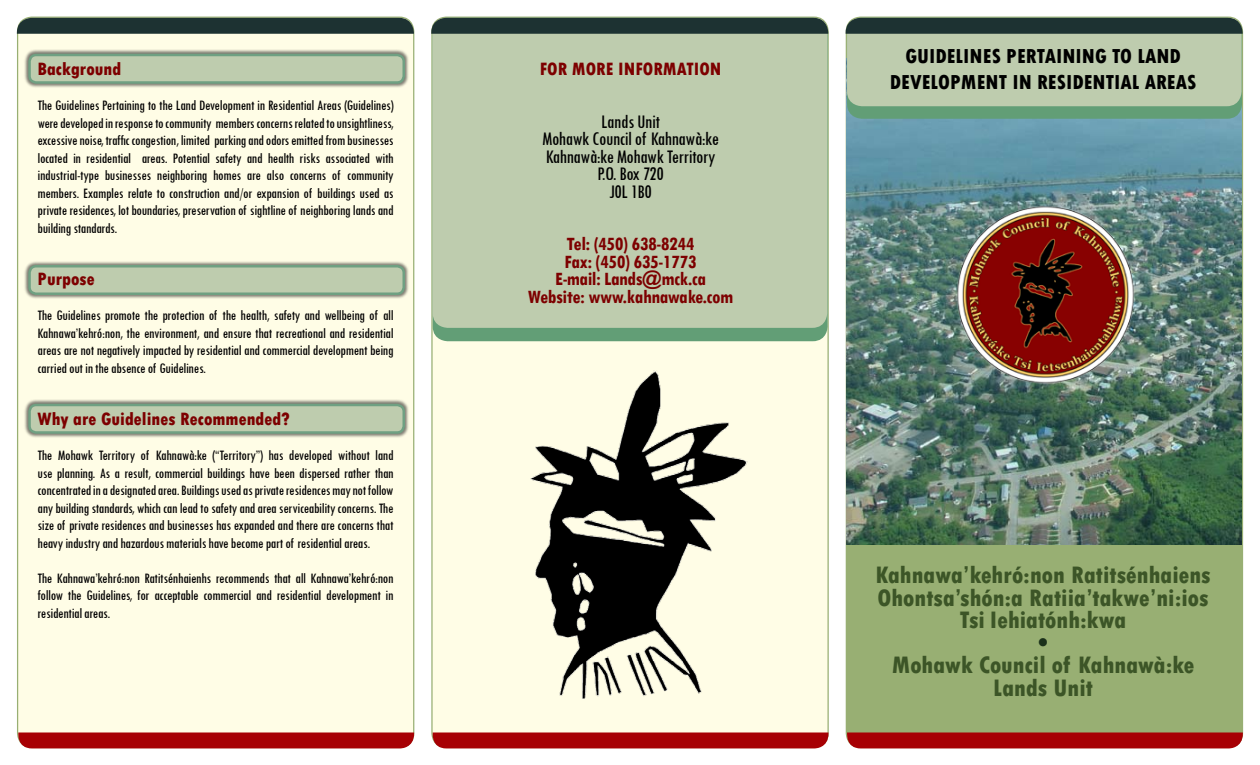
<style>
.page{position:relative;width:1260px;height:765px;background:#fff}
.page>*{position:absolute;margin:0;border:0;box-sizing:border-box;transform-origin:0 0}
.t1{font:800 condensed 25px/22.5px "Tw Cen";color:#3c5527;text-align:center}
.t2{font:800 condensed 25px "Tw Cen";color:#1a301a}
.t3{font:800 condensed 21.25px/25.5px "Tw Cen";color:#000}
.t4{font:700 condensed 20px/17.5px "Tw Cen";letter-spacing:-.02em;color:#7d0000;text-align:center}
.t5{font:condensed 20px/17.5px "Tw Cen";letter-spacing:-.02em;color:#000;text-align:center}
.t6{font:800 condensed 18.75px "Tw Cen";color:#7d0000}
.t7{font:condensed 15px/17.5px "Tw Cen";letter-spacing:-.02em;color:#000;text-align:justify}
</style>
<div class="page">
<div style="left:846px;top:489px;width:396px;height:243px;background:#98af73"></div>
<img style="left:847px;top:108px;width:395px;height:437px">
<div style="left:847px;top:18px;width:395px;height:101px;background:#629e76;border-radius:15px"></div>
<div style="left:847px;top:18px;width:395px;height:88px;background:#beccae;border-radius:15px"></div>
<svg style="left:846px;top:732px;width:397px;height:16px;background:#a7080a"></svg>
<svg style="left:846px;top:18px;width:397px;height:16px;background:#223636"></svg>
<div style="left:432px;top:17px;width:396px;height:731px;background:#fffde6;border-radius:14px"></div>
<div style="left:433px;top:18px;width:395px;height:323px;background:#629e76;border-radius:15px"></div>
<div style="left:433px;top:18px;width:394px;height:310px;background:#beccae;border-radius:15px"></div>
<svg style="left:431px;top:732px;width:397px;height:16px;background:#aa0b0e"></svg>
<svg style="left:431px;top:18px;width:397px;height:16px;background:#223636"></svg>
<div style="left:18px;top:17px;width:396px;height:731px;background:#fffde6;border-radius:14px"></div>
<div style="left:23px;top:49px;width:387px;height:39px;background:#000;opacity:.51"></div>
<div style="left:30px;top:55px;width:374px;height:27px;background:#beccae;border-radius:7px"></div>
<div style="left:28px;top:54px;width:377px;height:30px;border:2px solid #6fa082;border-radius:7px"></div>
<svg style="left:17px;top:732px;width:397px;height:16px;background:#aa0b0e"></svg>
<svg style="left:17px;top:18px;width:397px;height:16px;background:#233736"></svg>
<div style="left:23px;top:260px;width:387px;height:40px;background:#000;opacity:.51"></div>
<div style="left:30px;top:266px;width:374px;height:28px;background:#beccae;border-radius:7px"></div>
<div style="left:28px;top:265px;width:377px;height:30px;border:2px solid #6fa082;border-radius:7px"></div>
<div style="left:23px;top:399px;width:387px;height:39px;background:#000;opacity:.51"></div>
<div style="left:30px;top:405px;width:374px;height:27px;background:#beccae;border-radius:7px"></div>
<div style="left:28px;top:404px;width:377px;height:30px;border:2px solid #6fa082;border-radius:7px"></div>
<img style="left:952px;top:201px;width:187px;height:187px">
<img style="left:530px;top:370px;width:218px;height:329px">
<p class="t6" style="left:38px;top:58px;width:85px">Background</p>
<p class="t7" style="left:38px;top:97px;width:358px">The Guidelines Pertaining to the Land Development in Residential Areas (Guidelines) were developed in response to community members concerns related to unsightliness, excessive noise, traffic congestion, limited parking and odors emitted from businesses located in residential areas. Potential safety and health risks associated with industrial-type businesses neighboring homes are also concerns of community members. Examples relate to construction and/or expansion of buildings used as private residences, lot boundaries, preservation of sightline of neighboring lands and building standards.</p>
<p class="t6" style="left:38px;top:268px;width:59px">Purpose</p>
<p class="t7" style="left:38px;top:307px;width:358px">The Guidelines promote the protection of the health, safety and wellbeing of all Kahnawa’kehró:non, the environment, and ensure that recreational and residential areas are not negatively impacted by residential and commercial development being carried out in the absence of Guidelines.</p>
<p class="t6" style="left:38px;top:408px;width:254px">Why are Guidelines Recommended?</p>
<p class="t7" style="left:38px;top:447px;width:358px">The Mohawk Territory of Kahnawà:ke (“Territory”) has developed without land use planning. As a result, commercial buildings have been dispersed rather than concentrated in a designated area. Buildings used as private residences may not follow any building standards, which can lead to safety and area serviceability concerns. The size of private residences and businesses has expanded and there are concerns that heavy industry and hazardous materials have become part of residential areas.</p>
<p class="t7" style="left:38px;top:569px;width:358px">The Kahnawa’kehró:non Ratitsénhaienhs recommends that all Kahnawa’kehró:non follow the Guidelines, for acceptable commercial and residential development in residential areas.</p>
<p class="t6" style="left:540px;top:58px;width:44px">FOR MORE</p>
<p class="t6" style="left:618px;top:58px;width:36px">IN FORMATION</p>
<h3 class="t5" style="left:542px;top:112px;width:178px">Lands Unit<br>Mohawk Council of Kahnawà:ke<br>Kahnawà:ke Mohawk Territory<br>P.O. Box 720<br>J0L 1B0</h3>
<h3 class="t4" style="left:528px;top:235px;width:207px">Tel: (450) 638-8244<br>Fax: (450) 635-1773<br>E-mail: Lands@mck.ca<br>Website: www.kahnawake.com</h3>
<h2 class="t3" style="left:890px;top:44px;width:308px;text-indent:15px">Guidelines Pertaining to LAND<br>Development in Residential Areas</h2>
<h1 class="t1" style="left:875px;top:564px;width:337px">Kahnawa’kehró:non Ratitsénhaiens<br>Ohontsa’shón:a Ratiia’takwe’ni:ios<br>Tsi Iehiatónh:kwa</h1>
<h1 class="t2" style="left:1037px;top:628px;width:14px">•</h1>
<h1 class="t1" style="left:892px;top:654px;width:304px">Mohawk Council of Kahnawà:ke<br>Lands Unit</h1>
</div>
